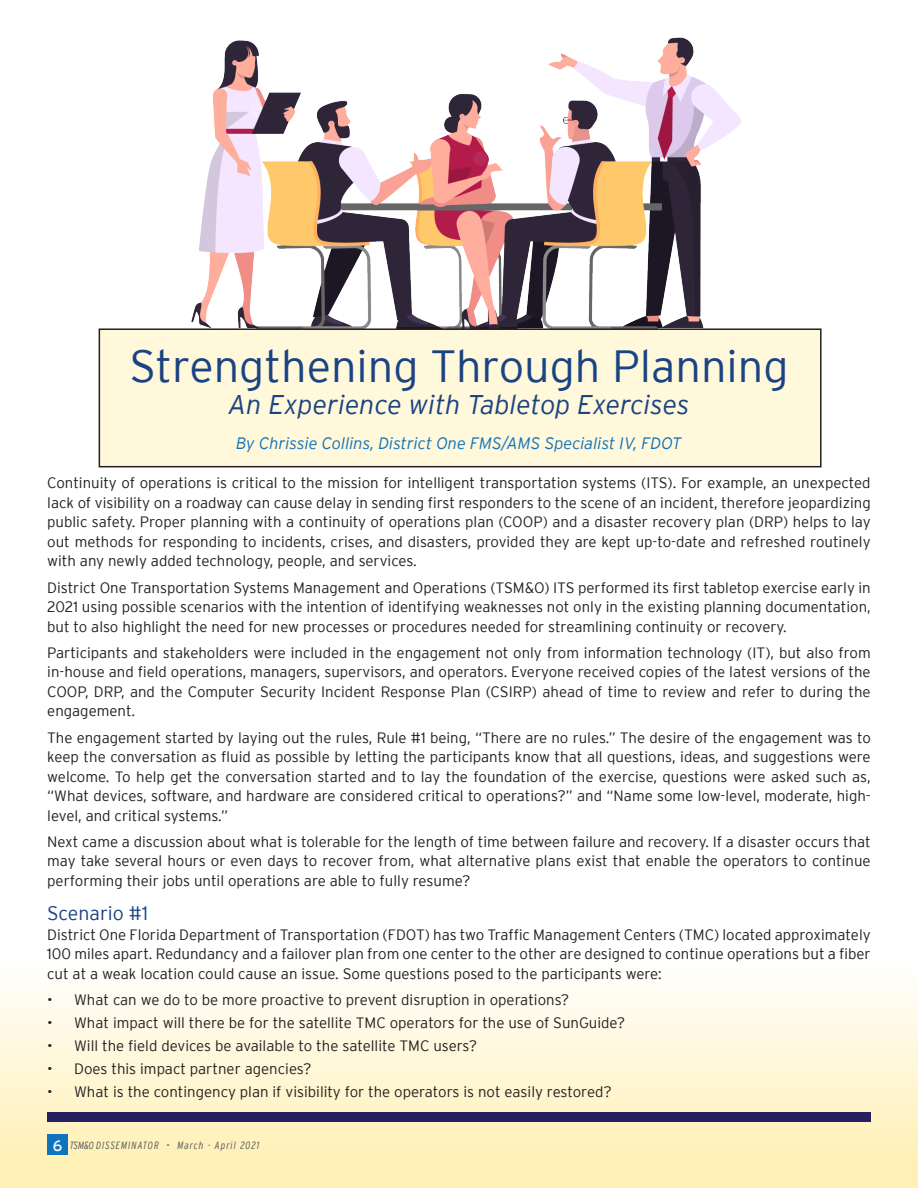
<style>
.page{position:relative;width:918px;height:1188px;background:#fff}
.page>*{position:absolute;margin:0;border:0;box-sizing:border-box;transform-origin:0 0}
.Header_-_Article_Tit{font:300 45px "Interstate";color:#1a4383}
.Header_-_Article_Tit-2{font:italic 300 27px "Interstate";color:#1a4383}
.Subhead{font:300 19.5px "Interstate";color:#1a4383}
.Byline_-_Author_Name{font:italic 300 16.5px "Interstate";color:#1074bc}
.Body_Copy{font:300 15px/19.5px "Interstate";color:#231f20;text-align:justify}
.t1{font:italic 300 condensed 10.5px "Interstate";letter-spacing:.1em;color:#57585a}
.s1{font-weight:400;font-style:normal;font-stretch:normal;font-size:15px;color:#fff}
</style>
<div class="page">
<div style="left:0;top:856px;width:918px;height:332px;background:linear-gradient(to bottom,#fff,#fff0b6)"></div>
<div style="left:47px;top:1112px;width:823px;height:9px;background:#252161"></div>
<div style="left:47px;top:1135px;width:21px;height:20px;background:#1074bc"></div>
<img style="left:191px;top:37px;width:550px;height:291px">
<div style="left:99px;top:329px;width:722px;height:138px;background:#fff8db"></div>
<div style="left:99px;top:328px;width:723px;height:139px;border:2px solid #231f20"></div>
<p class="Header_-_Article_Tit" style="left:129px;top:341px;width:661px">Strengthening Through Planning</p>
<p class="Header_-_Article_Tit-2" style="left:228px;top:390px;width:463px">An Experience with Tabletop Exercises</p>
<p class="Byline_-_Author_Name" style="left:236px;top:434px;width:447px">By Chrissie Collins, District One FMS/AMS Specialist IV, FDOT</p>
<p class="Body_Copy" style="left:47px;top:473px;width:825px">Continuity of operations is critical to the mission for intelligent transportation systems (ITS). For example, an unexpected lack of visibility on a roadway can cause delay in sending first responders to the scene of an incident, therefore jeopardizing public safety. Proper planning with a continuity of operations plan (COOP) and a disaster recovery plan (DRP) helps to lay out methods for responding to incidents, crises, and disasters, provided they are kept up-to-date and refreshed routinely with any newly added technology, people, and services.</p>
<p class="Body_Copy" style="left:47px;top:578px;width:825px">District One Transportation Systems Management and Operations (TSM&amp;O) ITS performed its first tabletop exercise early in 2021 using possible scenarios with the intention of identifying weaknesses not only in the existing planning documentation, but to also highlight the need for new processes or procedures needed for streamlining continuity or recovery.</p>
<p class="Body_Copy" style="left:47px;top:643px;width:825px">Participants and stakeholders were included in the engagement not only from information technology (IT), but also from in-house and field operations, managers, supervisors, and operators. Everyone received copies of the latest versions of the COOP, DRP, and the Computer Security Incident Response Plan (CSIRP) ahead of time to review and refer to during the engagement.</p>
<p class="Body_Copy" style="left:47px;top:728px;width:825px">The engagement started by laying out the rules, Rule #1 being, “There are no rules.” The desire of the engagement was to keep the conversation as fluid as possible by letting the participants know that all questions, ideas, and suggestions were welcome. To help get the conversation started and to lay the foundation of the exercise, questions were asked such as, “What devices, software, and hardware are considered critical to operations?” and “Name some low-level, moderate, high&shy;level, and critical systems.”</p>
<p class="Body_Copy" style="left:47px;top:832px;width:825px">Next came a discussion about what is tolerable for the length of time between failure and recovery. If a disaster occurs that may take several hours or even days to recover from, what alternative plans exist that enable the operators to continue performing their jobs until operations are able to fully resume?</p>
<p class="Subhead" style="left:47px;top:903px;width:103px">Scenario #1</p>
<p class="Body_Copy" style="left:47px;top:925px;width:825px">District One Florida Department of Transportation (FDOT) has two Traffic Management Centers (TMC) located approximately 100 miles apart. Redundancy and a failover plan from one center to the other are designed to continue operations but a fiber cut at a weak location could cause an issue. Some questions posed to the participants were:</p>
<p class="Body_Copy" style="left:47px;top:990px;width:524px">• What can we do to be more proactive to prevent disruption in operations?</p>
<p class="Body_Copy" style="left:47px;top:1013px;width:580px">• What impact will there be for the satellite TMC operators for the use of SunGuide?</p>
<p class="Body_Copy" style="left:47px;top:1036px;width:432px">• Will the field devices be available to the satellite TMC users?</p>
<p class="Body_Copy" style="left:47px;top:1059px;width:266px">• Does this impact partner agencies?</p>
<p class="Body_Copy" style="left:47px;top:1082px;width:566px">• What is the contingency plan if visibility for the operators is not easily restored?</p>
<p class="t1" style="left:53px;top:1139px;width:208px"><span class="s1">6</span> TSM&amp;O DISSEMINATOR • March - April 2021</p>
</div>
